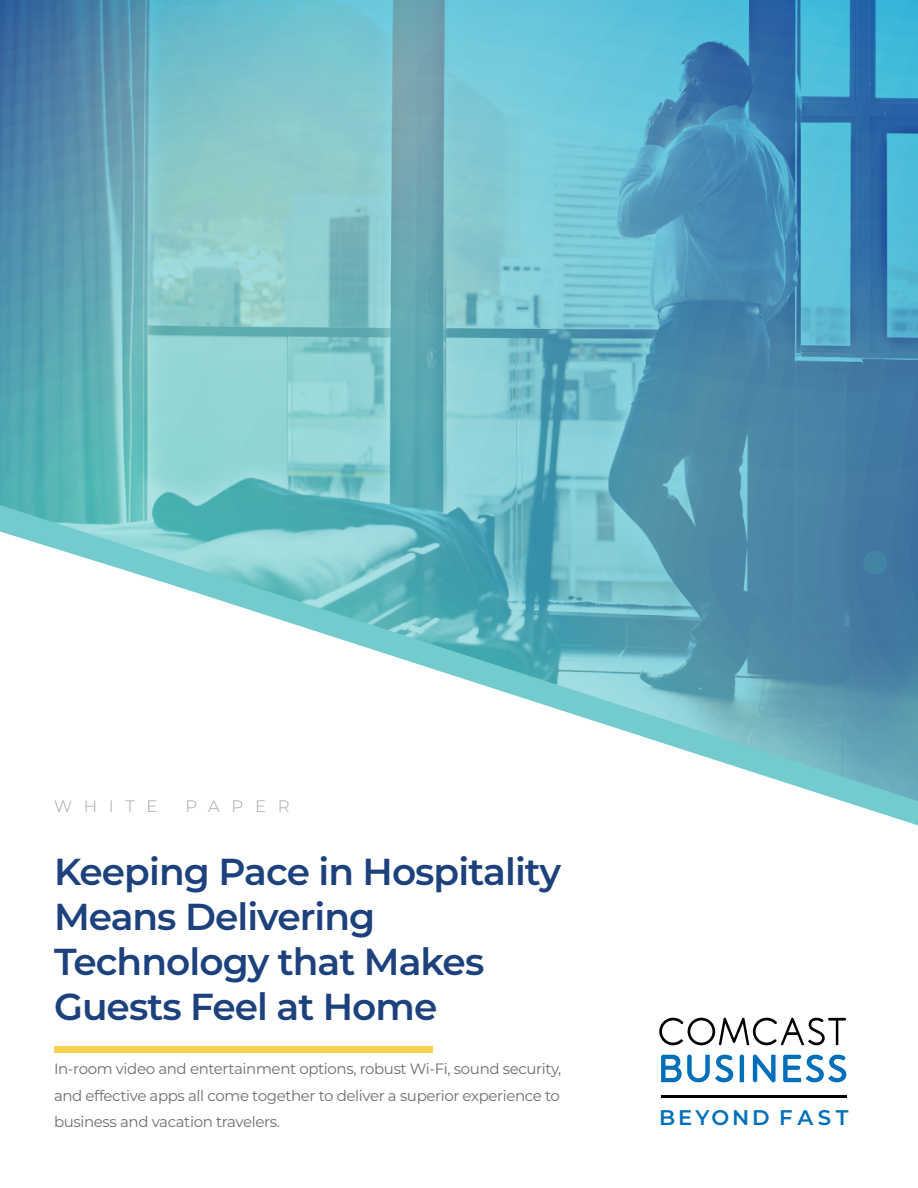
<style>
.page{position:relative;width:918px;height:1188px;background:#fff}
.page>*{position:absolute;margin:0;border:0;box-sizing:border-box;transform-origin:0 0}
.t1{font:600 37.5px/45px "Montserrat";letter-spacing:-.025em;color:#1d417d}
.t2{font:600 21.15px "Montserrat";letter-spacing:.14em;color:#006fba}
.t3{font:300 16.5px "Montserrat";letter-spacing:.715em;color:#a4a3a9}
.t4{font:15px/26.4px "Montserrat";letter-spacing:-.025em;color:#6e6d72;text-align:justify}
</style>
<div class="page">
<img style="left:0;top:0;width:918px;height:503px">
<svg style="left:0;top:503px;width:918px;height:323px"></svg>
<svg style="left:659px;top:1018px;width:166px;height:27px"></svg>
<hr style="left:828px;top:1018px;width:18px;height:3px;background:#000">
<svg style="left:740px;top:1055px;width:4px;height:27px"></svg>
<svg style="left:753px;top:1055px;width:23px;height:27px"></svg>
<svg style="left:661px;top:1055px;width:72px;height:27px"></svg>
<svg style="left:783px;top:1055px;width:63px;height:27px"></svg>
<hr style="left:661px;top:1095px;width:185px;height:2px;background:#000">
<div style="left:54px;top:1046px;width:378px;height:7px;background:#f9d14e"></div>
<p class="t3" style="left:54px;top:795px;width:105px">WHITE</p>
<p class="t3" style="left:185px;top:795px;width:106px">PAPER</p>
<h1 class="t1" style="left:54px;top:848px;width:509px">Keeping Pace in Hospitality<br>Means Delivering<br>Technology that Makes<br>Guests Feel at Home</h1>
<p class="t4" style="left:54px;top:1055px;width:509px">In-room video and entertainment options, robust Wi-Fi, sound security, and effective apps all come together to deliver a superior experience to business and vacation travelers.</p>
<h2 class="t2" style="left:659px;top:1103px;width:191px">BEYOND FAST</h2>
</div>
